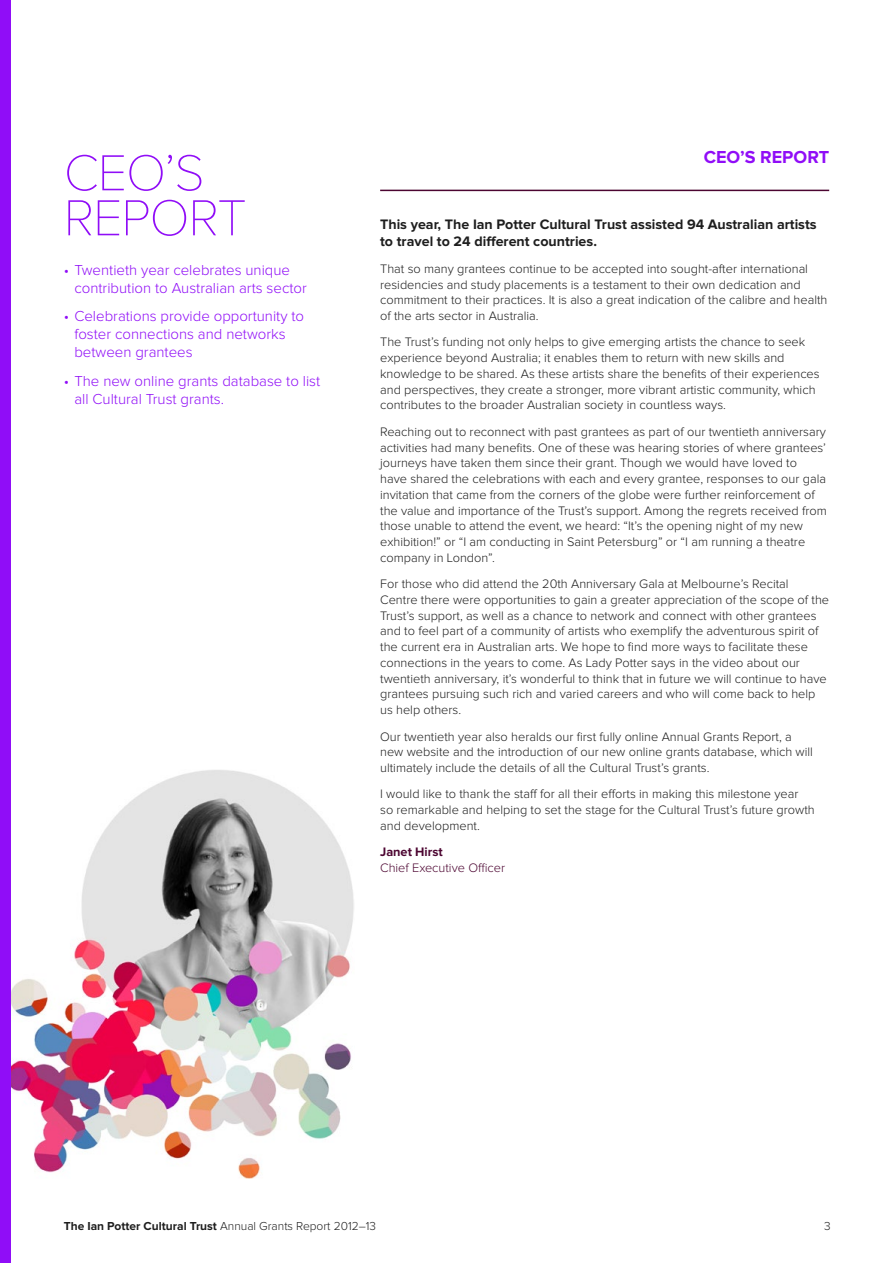
<style>
.page{position:relative;width:893px;height:1263px;background:#fff}
.page>*{position:absolute;margin:0;border:0;box-sizing:border-box;transform-origin:0 0}
.t1{font:100 52.5px/45px "Proxima Nova";letter-spacing:-.02em;color:#900df7}
.t2{font:700 18px "Proxima Nova";color:#900df7}
.t3{font:300 15px/18px "Proxima Nova";color:#900df7}
.t4{font:700 14.25px/17.2px "Proxima Nova";color:#1e1e1e}
.t5{font:300 12.75px/15.8px "Proxima Nova";color:#1e1e1e}
.t6{font:300 12.75px "Proxima Nova";color:#4c0531}
.t7{font:700 12.75px "Proxima Nova";color:#4c0531}
.t8{font:700 12px "Proxima Nova";color:#1e1e1e}
.t9{font:300 12px "Proxima Nova";color:#1e1e1e}
.s1{font-weight:300}
</style>
<div class="page">
<img style="left:11px;top:770px;width:343px;height:408px">
<div style="left:0;top:0;width:11px;height:1263px;background:#900df7"></div>
<hr style="left:380px;top:190px;width:449px;height:1px;background:#4c0531">
<h1 class="t1" style="left:64px;top:153px;width:184px">CEO’S<br>REPORT</h1>
<p class="t3" style="left:74px;top:261px;width:234px;text-indent:-11px">• Twentieth year celebrates unique contribution to Australian arts sector</p>
<p class="t3" style="left:74px;top:308px;width:231px;text-indent:-11px">• Celebrations provide opportunity to foster connections and networks between grantees</p>
<p class="t3" style="left:74px;top:372px;width:247px;text-indent:-11px">• The new online grants database to list all Cultural Trust grants.</p>
<h2 class="t2" style="left:704px;top:149px;width:127px">CEO’S REPORT</h2>
<p class="t4" style="left:380px;top:216px;width:438px">This year, The Ian Potter Cultural Trust assisted 94 Australian artists to travel to 24 different countries.</p>
<p class="t5" style="left:380px;top:261px;width:449px">That so many grantees continue to be accepted into sought-after international residencies and study placements is a testament to their own dedication and commitment to their practices. It is also a great indication of the calibre and health of the arts sector in Australia.</p>
<p class="t5" style="left:380px;top:335px;width:441px">The Trust’s funding not only helps to give emerging artists the chance to seek experience beyond Australia; it enables them to return with new skills and knowledge to be shared. As these artists share the benefits of their experiences and perspectives, they create a stronger, more vibrant artistic community, which contributes to the broader Australian society in countless ways.</p>
<p class="t5" style="left:380px;top:424px;width:448px">Reaching out to reconnect with past grantees as part of our twentieth anniversary activities had many benefits. One of these was hearing stories of where grantees’ journeys have taken them since their grant. Though we would have loved to have shared the celebrations with each and every grantee, responses to our gala invitation that came from the corners of the globe were further reinforcement of the value and importance of the Trust’s support. Among the regrets received from those unable to attend the event, we heard: “It’s the opening night of my new exhibition!” or “I am conducting in Saint Petersburg” or “I am running a theatre company in London”.</p>
<p class="t5" style="left:380px;top:577px;width:450px">For those who did attend the 20th Anniversary Gala at Melbourne’s Recital Centre there were opportunities to gain a greater appreciation of the scope of the Trust’s support, as well as a chance to network and connect with other grantees and to feel part of a community of artists who exemplify the adventurous spirit of the current era in Australian arts. We hope to find more ways to facilitate these connections in the years to come. As Lady Potter says in the video about our twentieth anniversary, it’s wonderful to think that in future we will continue to have grantees pursuing such rich and varied careers and who will come back to help us help others.</p>
<p class="t5" style="left:380px;top:729px;width:434px">Our twentieth year also heralds our first fully online Annual Grants Report, a new website and the introduction of our new online grants database, which will ultimately include the details of all the Cultural Trust’s grants.</p>
<p class="t5" style="left:380px;top:787px;width:436px">I would like to thank the staff for all their efforts in making this milestone year so remarkable and helping to set the stage for the Cultural Trust’s future growth and development.</p>
<p class="t7" style="left:380px;top:846px;width:64px">Janet Hirst</p>
<p class="t6" style="left:380px;top:862px;width:126px">Chief Executive Officer</p>
<p class="t8" style="left:64px;top:1220px;width:314px">The Ian Potter Cultural Trust <span class="s1">Annual Grants Report 2012–13</span></p>
<p class="t9" style="left:824px;top:1220px;width:8px">3</p>
</div>
